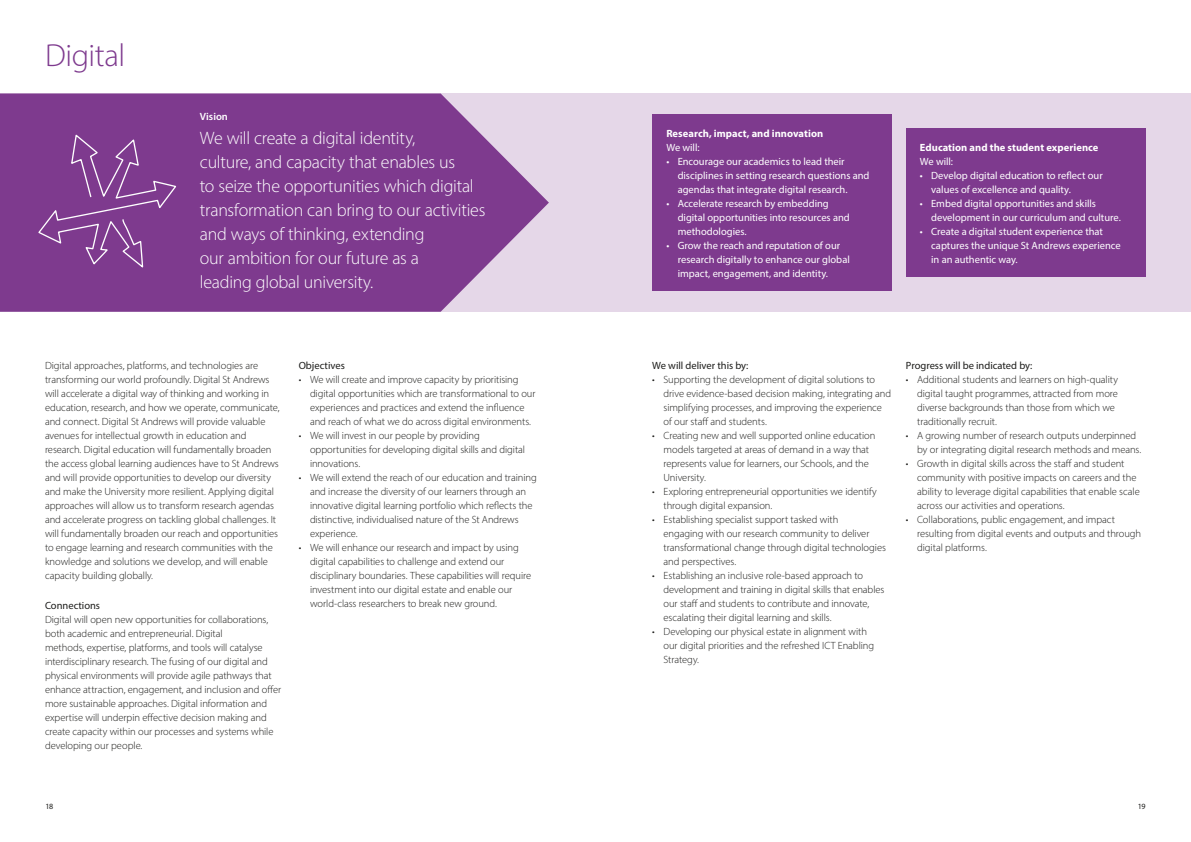
<style>
.page{position:relative;width:1191px;height:842px;background:#fff}
.page>*{position:absolute;margin:0;border:0;box-sizing:border-box;transform-origin:0 0}
.t1{font:300 32px "Myriad Pro";letter-spacing:-.01em;color:#7e3a8e}
.t2{font:300 18px/24px "Myriad Pro";letter-spacing:-.015em;color:#fff}
.t3{font:300 10.5px/14px "Myriad Pro";letter-spacing:-.005em;color:#1d1d1b}
.Boxed_text{font:10.5px/14px "Myriad Pro";letter-spacing:-.005em;color:#fff}
.Boxed_text-2{font:10.5px "Myriad Pro";letter-spacing:-.005em;color:#1d1d1b}
.Boxed_text-3{font:700 10.5px "Myriad Pro";letter-spacing:.005em;color:#fff}
.Paragraph_heading{font:600 10.5px "Myriad Pro";color:#fff}
.t4{font:8px "Myriad Pro";color:#1d1d1b}
</style>
<div class="page">
<div style="left:0;top:93px;width:1191px;height:219px;background:#e5d7e8"></div>
<svg style="left:0;top:93px;width:549px;height:219px;background:#8a4c98"></svg>
<div style="left:652px;top:114px;width:239px;height:177px;background:#7e3a8e"></div>
<div style="left:905px;top:128px;width:240px;height:149px;background:#7e3a8e"></div>
<svg style="left:38px;top:135px;width:138px;height:132px;background:#854594"></svg>
<h1 class="t1" style="left:45px;top:36px;width:82px">Digital</h1>
<h2 class="Paragraph_heading" style="left:200px;top:110px;width:30px">Vision</h2>
<p class="t2" style="left:200px;top:126px;width:287px">We will create a digital identity,<br>culture, and capacity that enables us<br>to seize the opportunities which digital transformation can bring to our activities and ways of thinking, extending<br>our ambition for our future as a<br>leading global university.</p>
<p class="t3" style="left:45px;top:358px;width:236px">Digital approaches, platforms, and technologies are transforming our world profoundly. Digital St Andrews will accelerate a digital way of thinking and working in education, research, and how we operate, communicate, and connect. Digital St Andrews will provide valuable avenues for intellectual growth in education and research. Digital education will fundamentally broaden the access global learning audiences have to St Andrews and will provide opportunities to develop our diversity and make the University more resilient. Applying digital approaches will allow us to transform research agendas and accelerate progress on tackling global challenges. It will fundamentally broaden our reach and opportunities to engage learning and research communities with the knowledge and solutions we develop, and will enable capacity building globally.</p>
<p class="Boxed_text-2" style="left:45px;top:599px;width:57px">Connections</p>
<p class="t3" style="left:45px;top:612px;width:238px">Digital will open new opportunities for collaborations, both academic and entrepreneurial. Digital<br>methods, expertise, platforms, and tools will catalyse interdisciplinary research. The fusing of our digital and physical environments will provide agile pathways that enhance attraction, engagement, and inclusion and offer more sustainable approaches. Digital information and expertise will underpin effective decision making and create capacity within our processes and systems while developing our people.</p>
<p class="Boxed_text-2" style="left:299px;top:359px;width:48px">Objectives</p>
<p class="t3" style="left:310px;top:373px;width:227px;text-indent:-11px">• We will create and improve capacity by prioritising digital opportunities which are transformational to our experiences and practices and extend the influence and reach of what we do across digital environments.</p>
<p class="t3" style="left:310px;top:429px;width:217px;text-indent:-11px">• We will invest in our people by providing opportunities for developing digital skills and digital innovations.</p>
<p class="t3" style="left:310px;top:471px;width:228px;text-indent:-11px">• We will extend the reach of our education and training and increase the diversity of our learners through an innovative digital learning portfolio which reflects the distinctive, individualised nature of the St Andrews experience.</p>
<p class="t3" style="left:310px;top:541px;width:223px;text-indent:-11px">• We will enhance our research and impact by using digital capabilities to challenge and extend our disciplinary boundaries. These capabilities will require investment into our digital estate and enable our world-class researchers to break new ground.</p>
<p class="Boxed_text-3" style="left:666px;top:126px;width:158px">Research, impact, and innovation</p>
<p class="Boxed_text" style="left:666px;top:140px;width:35px">We will:</p>
<p class="Boxed_text" style="left:677px;top:154px;width:193px;text-indent:-11px">• Encourage our academics to lead their disciplines in setting research questions and agendas that integrate digital research.</p>
<p class="Boxed_text" style="left:677px;top:196px;width:173px;text-indent:-11px">• Accelerate research by embedding digital opportunities into resources and methodologies.</p>
<p class="Boxed_text" style="left:677px;top:238px;width:174px;text-indent:-11px">• Grow the reach and reputation of our research digitally to enhance our global impact, engagement, and identity.</p>
<p class="Boxed_text-3" style="left:920px;top:140px;width:180px">Education and the student experience</p>
<p class="Boxed_text" style="left:920px;top:154px;width:35px">We will:</p>
<p class="Boxed_text" style="left:931px;top:168px;width:173px;text-indent:-11px">• Develop digital education to reflect our values of excellence and quality.</p>
<p class="Boxed_text" style="left:931px;top:196px;width:191px;text-indent:-11px">• Embed digital opportunities and skills development in our curriculum and culture.</p>
<p class="Boxed_text" style="left:931px;top:224px;width:191px;text-indent:-11px">• Create a digital student experience that captures the unique St Andrews experience in an authentic way.</p>
<p class="Boxed_text-2" style="left:652px;top:359px;width:98px">We will deliver this by:</p>
<p class="t3" style="left:663px;top:372px;width:229px;text-indent:-11px">• Supporting the development of digital solutions to drive evidence-based decision making, integrating and simplifying processes, and improving the experience of our staff and students.</p>
<p class="t3" style="left:663px;top:428px;width:213px;text-indent:-11px">• Creating new and well supported online education models targeted at areas of demand in a way that represents value for learners, our Schools, and the University.</p>
<p class="t3" style="left:663px;top:484px;width:215px;text-indent:-11px">• Exploring entrepreneurial opportunities we identify through digital expansion.</p>
<p class="t3" style="left:663px;top:512px;width:224px;text-indent:-11px">• Establishing specialist support tasked with<br>engaging with our research community to deliver transformational change through digital technologies and perspectives.</p>
<p class="t3" style="left:663px;top:568px;width:222px;text-indent:-11px">• Establishing an inclusive role-based approach to development and training in digital skills that enables our staff and students to contribute and innovate, escalating their digital learning and skills.</p>
<p class="t3" style="left:663px;top:624px;width:212px;text-indent:-11px">• Developing our physical estate in alignment with our digital priorities and the refreshed ICT Enabling<br>Strategy.</p>
<p class="Boxed_text-2" style="left:906px;top:359px;width:128px">Progress will be indicated by:</p>
<p class="t3" style="left:917px;top:372px;width:202px;text-indent:-11px">• Additional students and learners on high-quality digital taught programmes, attracted from more diverse backgrounds than those from which we traditionally recruit.</p>
<p class="t3" style="left:917px;top:428px;width:226px;text-indent:-11px">• A growing number of research outputs underpinned by or integrating digital research methods and means.</p>
<p class="t3" style="left:917px;top:456px;width:224px;text-indent:-11px">• Growth in digital skills across the staff and student community with positive impacts on careers and the ability to leverage digital capabilities that enable scale across our activities and operations.</p>
<p class="t3" style="left:917px;top:512px;width:225px;text-indent:-11px">• Collaborations, public engagement, and impact resulting from digital events and outputs and through digital platforms.</p>
<p class="t4" style="left:45px;top:802px;width:9px">18</p>
<p class="t4" style="left:1137px;top:802px;width:9px">19</p>
</div>
